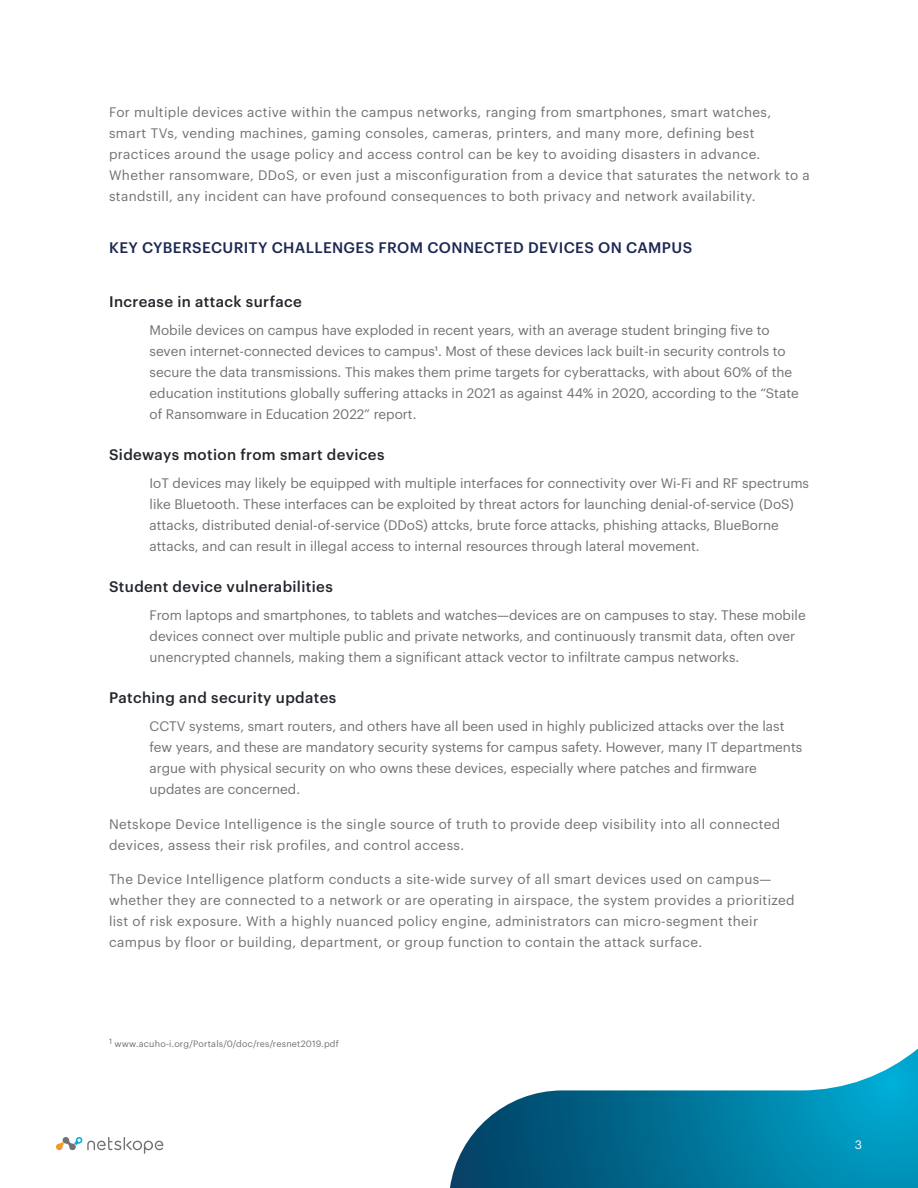
<style>
.page{position:relative;width:918px;height:1188px;background:#fff}
.page>*{position:absolute;margin:0;border:0;box-sizing:border-box;transform-origin:0 0}
.t1{font:500 15px "Graphik";letter-spacing:.025em;color:#22262b}
.t2{font:500 15px "Graphik";letter-spacing:.025em;color:#1c2853}
.t3{font:13.5px/21px "Graphik";color:#717073}
.t4{font:13.5px/21px "Graphik";letter-spacing:.025em;color:#717073}
.t5{font:12px "Graphik";color:#fff}
.t6{font:9px "Graphik";letter-spacing:.025em;color:#717073}
</style>
<div class="page">
<svg style="left:450px;top:1049px;width:468px;height:139px"></svg>
<svg style="left:56px;top:1137px;width:107px;height:17px"></svg>
<p class="t4" style="left:109px;top:100px;width:702px">For multiple devices active within the campus networks, ranging from smartphones, smart watches, smart TVs, vending machines, gaming consoles, cameras, printers, and many more, defining best practices around the usage policy and access control can be key to avoiding disasters in advance.<br>Whether ransomware, DDoS, or even just a misconfiguration from a device that saturates the network to a standstill, any incident can have profound consequences to both privacy and network availability.</p>
<p class="t2" style="left:109px;top:236px;width:585px">KEY CYBERSECURITY CHALLENGES FROM CONNECTED DEVICES ON CAMPUS</p>
<p class="t1" style="left:109px;top:291px;width:194px">Increase in attack surface</p>
<p class="t3" style="left:150px;top:319px;width:651px">Mobile devices on campus have exploded in recent years, with an average student bringing five to seven internet-connected devices to campus1. Most of these devices lack built-in security controls to secure the data transmissions. This makes them prime targets for cyberattacks, with about 60% of the education institutions globally suffering attacks in 2021 as against 44% in 2020, according to the “State of Ransomware in Education 2022” report.</p>
<p class="t1" style="left:109px;top:444px;width:277px">Sideways motion from smart devices</p>
<p class="t3" style="left:150px;top:472px;width:661px">IoT devices may likely be equipped with multiple interfaces for connectivity over Wi-Fi and RF spectrums like Bluetooth. These interfaces can be exploited by threat actors for launching denial-of-service (DoS) attacks, distributed denial-of-service (DDoS) attcks, brute force attacks, phishing attacks, BlueBorne attacks, and can result in illegal access to internal resources through lateral movement.</p>
<p class="t1" style="left:109px;top:576px;width:225px">Student device vulnerabilities</p>
<p class="t3" style="left:150px;top:604px;width:658px">From laptops and smartphones, to tablets and watches—devices are on campuses to stay. These mobile devices connect over multiple public and private networks, and continuously transmit data, often over unencrypted channels, making them a significant attack vector to infiltrate campus networks.</p>
<p class="t1" style="left:109px;top:687px;width:229px">Patching and security updates</p>
<p class="t3" style="left:150px;top:715px;width:654px">CCTV systems, smart routers, and others have all been used in highly publicized attacks over the last few years, and these are mandatory security systems for campus safety. However, many IT departments argue with physical security on who owns these devices, especially where patches and firmware updates are concerned.</p>
<p class="t4" style="left:109px;top:812px;width:673px">Netskope Device Intelligence is the single source of truth to provide deep visibility into all connected devices, assess their risk profiles, and control access.</p>
<p class="t4" style="left:109px;top:868px;width:687px">The Device Intelligence platform conducts a site-wide survey of all smart devices used on campus— whether they are connected to a network or are operating in airspace, the system provides a prioritized list of risk exposure. With a highly nuanced policy engine, administrators can micro-segment their campus by floor or building, department, or group function to contain the attack surface.</p>
<p class="t6" style="left:109px;top:1037px;width:231px"><sup>1</sup> www.acuho-i.org/Portals/0/doc/res/resnet2019.pdf</p>
<p class="t5" style="left:855px;top:1136px;width:9px">3</p>
</div>
